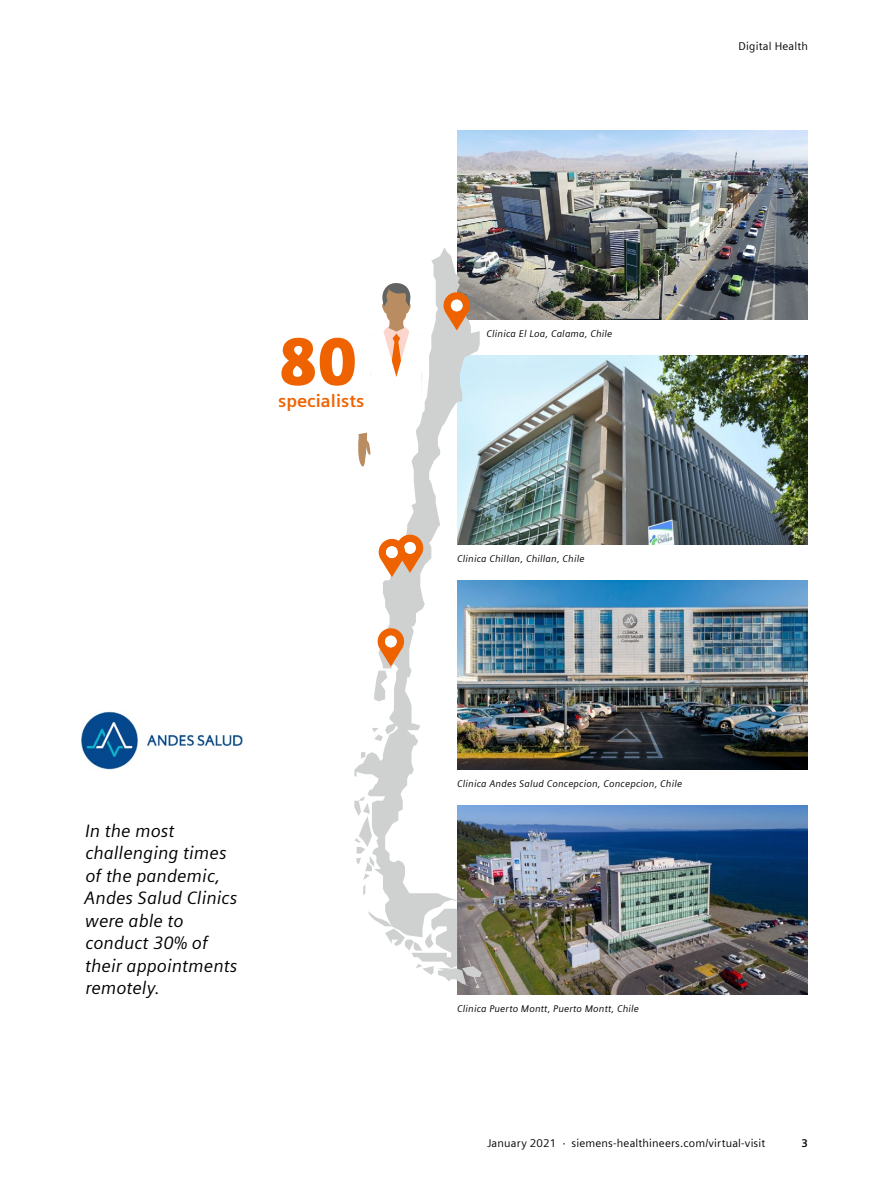
<style>
.page{position:relative;width:893px;height:1191px;background:#fff}
.page>*{position:absolute;margin:0;border:0;box-sizing:border-box;transform-origin:0 0}
.t1{font:72px "SH Bree Headline Regular";color:#ee6300}
.t2{font:italic 18px/22.5px "Siemens Sans";color:#000}
.t3{font:700 18px "Siemens Sans";color:#ee6300}
.t4{font:11.25px "Siemens Sans";letter-spacing:.015em;color:#000}
.t5{font:700 11.25px "Siemens Sans";color:#000}
.t6{font:italic 9.75px "Siemens Sans";letter-spacing:.015em;color:#000}
</style>
<div class="page">
<img style="left:457px;top:130px;width:351px;height:189px">
<img style="left:482px;top:355px;width:326px;height:189px">
<img style="left:457px;top:805px;width:351px;height:189px">
<img style="left:482px;top:580px;width:326px;height:189px">
<svg style="left:354px;top:247px;width:128px;height:741px"></svg>
<svg style="left:354px;top:282px;width:116px;height:224px"></svg>
<div style="left:451px;top:299px;width:12px;height:12px;background:#fff;border-radius:50%"></div>
<svg style="left:379px;top:534px;width:44px;height:43px"></svg>
<div style="left:386px;top:546px;width:12px;height:12px;background:#fff;border-radius:50%"></div>
<svg style="left:378px;top:628px;width:26px;height:38px"></svg>
<div style="left:385px;top:635px;width:12px;height:12px;background:#fff;border-radius:50%"></div>
<img style="left:81px;top:711px;width:162px;height:58px">
<p class="t4" style="left:739px;top:38px;width:71px">Digital Health</p>
<h1 class="t1" style="left:278px;top:304px;width:80px">80</h1>
<h2 class="t3" style="left:278px;top:387px;width:88px">specialists</h2>
<h2 class="t2" style="left:84px;top:818px;width:155px">In the most challenging times of the pandemic,<br>Andes Salud Clinics were able to conduct 30% of their appointments remotely.</h2>
<p class="t6" style="left:486px;top:326px;width:127px">Clinica El Loa, Calama, Chile</p>
<p class="t6" style="left:457px;top:551px;width:129px">Clinica Chillan, Chillan, Chile</p>
<p class="t6" style="left:457px;top:776px;width:227px">Clinica Andes Salud Concepcion, Concepcion, Chile</p>
<p class="t6" style="left:457px;top:1001px;width:183px">Clinica Puerto Montt, Puerto Montt, Chile</p>
<p class="t4" style="left:487px;top:1135px;width:280px">January 2021 · siemens-healthineers.com/virtual-visit</p>
<p class="t5" style="left:801px;top:1135px;width:8px">3</p>
</div>
